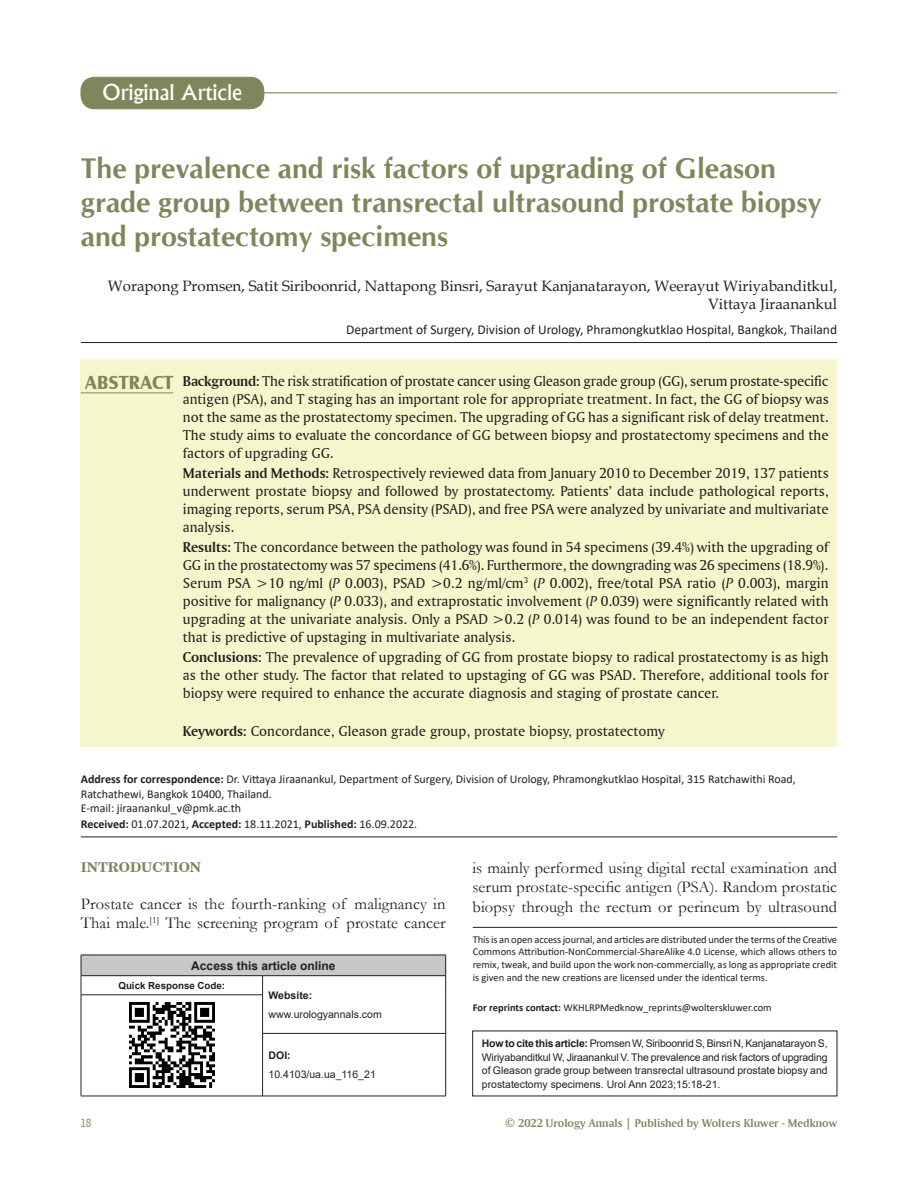
<style>
.page{position:relative;width:918px;height:1188px;background:#fff}
.page>*{position:absolute;margin:0;border:0;box-sizing:border-box;transform-origin:0 0}
.AT{font:700 28.5px/34.2px "CG Omega";color:#7f865b}
.AH{font:500 21px "Albertus";color:#fff}
.ABSH{font:700 19.5px "Castle T";letter-spacing:.02em;color:#7f865b}
.TX{font:16.5px/19.5px "Garamond";letter-spacing:.005em;color:#231f20}
.ABS{font:15px/18px "Amerigo BT Roman A";color:#231f20;text-align:justify}
.AU{font:15px/18px "Book Antiqua";color:#231f20;text-align:right}
.KWD{font:15px "Amerigo BT Roman A";color:#231f20}
.AFF{font:13.5px "Calibri";color:#231f20}
.t1{font:700 13.5px "Century Schoolbook BT";color:#7f865b}
.ADD{font:12px/14.4px "Calibri";color:#231f20}
.HIS{font:12px "Calibri";color:#231f20}
.t2{font:12px "Amerigo BT Bold A";color:#7f865b}
.AAO{font:700 12px "Arial";color:#231f20}
.t3{font:12px "Bell Centennial BT Address";color:#7f865b}
.Reprint{font:10.5px/12.6px "Calibri";color:#231f20;text-align:justify}
.HTC{font:10.5px/13.5px "Arial";color:#231f20;text-align:justify}
.Reprint-2{font:10.5px "Calibri";color:#211d1e}
.WEB{font:10.5px "Arial";color:#231f20}
.WEB-2{font:700 10.5px "Arial";color:#231f20}
.QRC{font:700 9.75px "Arial";color:#231f20}
.s1{font-family:"Amerigo BT Bold A"}
.s2{font-family:"Amerigo BT Italic A"}
.s3{font-weight:700}
.s4{font-weight:700;color:#231f20}
</style>
<div class="page">
<div style="left:81px;top:77px;width:183px;height:32px;background:#7f865b;border-radius:14px"></div>
<div style="left:81px;top:77px;width:183px;height:32px;border:1px solid #7f865b;border-radius:14px"></div>
<hr style="left:261px;top:92px;width:576px;height:1px;background:#7f865b">
<hr style="left:81px;top:342px;width:756px;height:1px;background:#231f20">
<div style="left:81px;top:359px;width:756px;height:388px;background:#f5f6cb"></div>
<hr style="left:81px;top:393px;width:92px;height:1px;background:#7f865b">
<div style="left:81px;top:955px;width:365px;height:21px;background:#c7c8ca"></div>
<hr style="left:81px;top:955px;width:182px;height:1px;background:#231f20">
<hr style="left:263px;top:955px;width:183px;height:1px;background:#231f20">
<hr style="left:81px;top:975px;width:182px;height:1px;background:#231f20">
<svg style="left:81px;top:955px;width:1px;height:40px"></svg>
<hr style="left:263px;top:975px;width:183px;height:1px;background:#231f20">
<svg style="left:445px;top:955px;width:1px;height:40px"></svg>
<hr style="left:445px;top:995px;width:1px;height:38px;background:#231f20">
<hr style="left:81px;top:995px;width:182px;height:1px;background:#231f20">
<hr style="left:81px;top:995px;width:1px;height:38px;background:#231f20">
<hr style="left:81px;top:1033px;width:1px;height:63px;background:#231f20">
<hr style="left:81px;top:1096px;width:182px;height:1px;background:#231f20">
<hr style="left:262px;top:1033px;width:184px;height:1px;background:#231f20">
<hr style="left:445px;top:1034px;width:1px;height:62px;background:#231f20">
<hr style="left:263px;top:1096px;width:183px;height:1px;background:#231f20">
<svg style="left:262px;top:976px;width:1px;height:19px"></svg>
<hr style="left:262px;top:995px;width:1px;height:38px;background:#231f20">
<hr style="left:262px;top:1034px;width:1px;height:62px;background:#231f20">
<img style="left:129px;top:1003px;width:85px;height:85px">
<hr style="left:81px;top:837px;width:756px;height:1px;background:#231f20">
<hr style="left:473px;top:927px;width:364px;height:1px;background:#231f20">
<p class="AH" style="left:103px;top:80px;width:141px">Original Article</p>
<p class="AT" style="left:81px;top:151px;width:742px">The prevalence and risk factors of upgrading of Gleason grade group between transrectal ultrasound prostate biopsy and prostatectomy specimens</p>
<p class="AU" style="left:108px;top:277px;width:731px">Worapong Promsen, Satit Siriboonrid, Nattapong Binsri, Sarayut Kanjanatarayon, Weerayut Wiriyabanditkul,<br>Vittaya Jiraanankul</p>
<p class="AFF" style="left:346px;top:320px;width:492px">Department of Surgery, Division of Urology, Phramongkutklao Hospital, Bangkok, Thailand</p>
<p class="ABSH" style="left:85px;top:371px;width:90px">ABSTRACT</p>
<p class="ABS" style="left:183px;top:372px;width:647px"><span class="s1">Background:</span> The risk stratification of prostate cancer using Gleason grade group (GG), serum prostate‑specific antigen (PSA), and T staging has an important role for appropriate treatment. In fact, the GG of biopsy was not the same as the prostatectomy specimen. The upgrading of GG has a significant risk of delay treatment.<br>The study aims to evaluate the concordance of GG between biopsy and prostatectomy specimens and the factors of upgrading GG.</p>
<p class="ABS" style="left:183px;top:464px;width:647px"><span class="s1">Materials and Methods:</span> Retrospectively reviewed data from January 2010 to December 2019, 137 patients underwent prostate biopsy and followed by prostatectomy. Patients’ data include pathological reports, imaging reports, serum PSA, PSA density (PSAD), and free PSA were analyzed by univariate and multivariate analysis.</p>
<p class="ABS" style="left:183px;top:538px;width:647px"><span class="s1">Results:</span> The concordance between the pathology was found in 54 specimens (39.4%) with the upgrading of GG in the prostatectomy was 57 specimens (41.6%). Furthermore, the downgrading was 26 specimens (18.9%).<br>Serum PSA &gt;10 ng/ml (<span class="s2">P</span> 0.003), PSAD &gt;0.2 ng/ml/cm<sup>3</sup> (<span class="s2">P</span> 0.002), free/total PSA ratio (<span class="s2">P</span> 0.003), margin positive for malignancy (<span class="s2">P</span> 0.033), and extraprostatic involvement (<span class="s2">P</span> 0.039) were significantly related with upgrading at the univariate analysis. Only a PSAD &gt;0.2 (<span class="s2">P</span> 0.014) was found to be an independent factor that is predictive of upstaging in multivariate analysis.</p>
<p class="ABS" style="left:183px;top:648px;width:647px"><span class="s1">Conclusions:</span> The prevalence of upgrading of GG from prostate biopsy to radical prostatectomy is as high as the other study. The factor that related to upstaging of GG was PSAD. Therefore, additional tools for biopsy were required to enhance the accurate diagnosis and staging of prostate cancer.</p>
<p class="KWD" style="left:183px;top:722px;width:483px"><span class="s1">Keywords:</span> Concordance, Gleason grade group, prostate biopsy, prostatectomy</p>
<p class="ADD" style="left:81px;top:772px;width:717px"><span class="s3">Address for correspondence:</span> Dr. Vittaya Jiraanankul, Department of Surgery, Division of Urology, Phramongkutklao Hospital, 315 Ratchawithi Road,<br>Ratchathewi, Bangkok 10400, Thailand.<br>E‑mail: jiraanankul_v@pmk.ac.th</p>
<p class="HIS" style="left:81px;top:816px;width:338px"><span class="s3">Received:</span> 01.07.2021, <span class="s3">Accepted:</span> 18.11.2021, <span class="s3">Published:</span> 16.09.2022.</p>
<h1 class="t1" style="left:81px;top:859px;width:122px">INTRODUCTION</h1>
<p class="TX" style="left:81px;top:893px;width:366px">Prostate cancer is the fourth‑ranking of malignancy in<br>Thai male.<sup>[1]</sup> The screening program of prostate cancer</p>
<p class="AAO" style="left:191px;top:957px;width:146px">Access this article online</p>
<p class="QRC" style="left:118px;top:978px;width:108px">Quick Response Code:</p>
<p class="WEB-2" style="left:269px;top:988px;width:45px">Website:</p>
<p class="WEB" style="left:269px;top:1007px;width:115px">www.urologyannals.com</p>
<p class="WEB-2" style="left:269px;top:1048px;width:24px">DOI:</p>
<p class="WEB" style="left:269px;top:1067px;width:109px">10.4103/ua.ua_116_21</p>
<p class="TX" style="left:472px;top:857px;width:366px;text-align:justify">is mainly performed using digital rectal examination and serum prostate‑specific antigen (PSA). Random prostatic biopsy through the rectum or perineum by ultrasound</p>
<p class="Reprint" style="left:473px;top:933px;width:366px">This is an open access journal, and articles are distributed under the terms of the Creative Commons Attribution‑NonCommercial‑ShareAlike 4.0 License, which allows others to remix, tweak, and build upon the work non‑commercially, as long as appropriate credit is given and the new creations are licensed under the identical terms.</p>
<p class="Reprint-2" style="left:473px;top:1000px;width:300px"><span class="s4">For reprints contact:</span> WKHLRPMedknow_reprints@wolterskluwer.com</p>
<p class="HTC" style="left:482px;top:1037px;width:347px"><span class="s3">How to cite this article:</span> Promsen W, Siriboonrid S, Binsri N, Kanjanatarayon S, Wiriyabanditkul W, Jiraanankul V. The prevalence and risk factors of upgrading of Gleason grade group between transrectal ultrasound prostate biopsy and prostatectomy specimens. Urol Ann 2023;15:18-21.</p>
<p class="t3" style="left:81px;top:1116px;width:12px">18</p>
<p class="t2" style="left:505px;top:1116px;width:333px">© 2022 Urology Annals | Published by Wolters Kluwer - Medknow</p>
</div>
